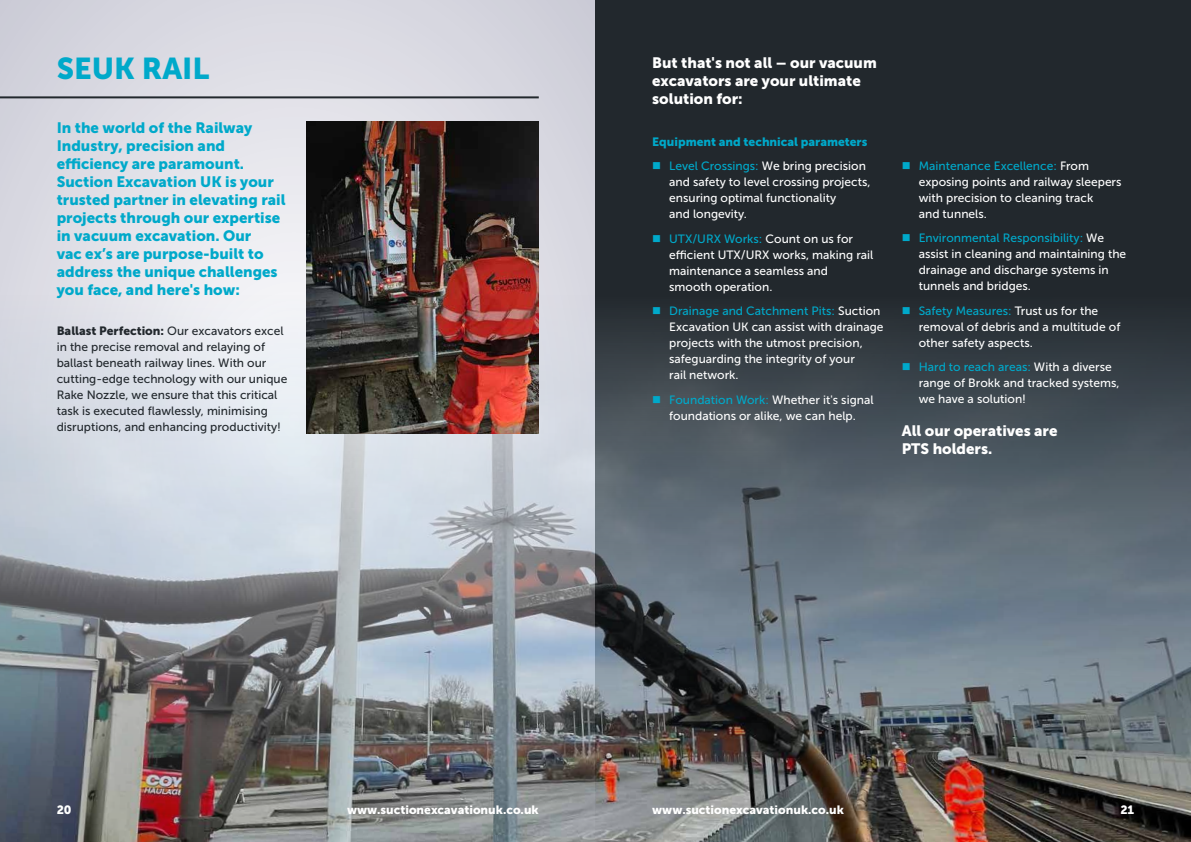
<style>
.page{position:relative;width:1191px;height:842px;background:#fff}
.page>*{position:absolute;margin:0;border:0;box-sizing:border-box;transform-origin:0 0}
.t1{font:30px "Museo Sans 900";color:#00a9ca}
.t2{font:15px/18px "Museo Sans 900";color:#00a9ca}
.t3{font:15px/18px "Museo Sans 900";color:#fff}
.t4{font:12px/16px "Museo Sans 500";color:#fff}
.t5{font:12px/16px "Museo Sans 500";color:#22282d}
.t6{font:12px "Museo Sans 900";color:#fff}
.t7{font:12px "Museo Sans 900";color:#22282d}
.t8{font:12px "Museo Sans 900";color:#00a9ca}
.s1{font-family:"Museo Sans 500"}
.s2{color:#00a9ca}
</style>
<div class="page">
<svg style="left:0;top:0;width:595px;height:288px;background:#dbdbe3"></svg>
<hr style="left:0;top:96px;width:539px;height:2px;background:#22282d">
<div style="left:595px;top:0;width:596px;height:842px;background:#22282d"></div>
<img style="left:0;top:288px;width:1191px;height:554px">
<img style="left:306px;top:122px;width:233px;height:312px">
<svg style="left:661px;top:315px;width:12px;height:1px"></svg>
<svg style="left:661px;top:404px;width:12px;height:1px"></svg>
<svg style="left:910px;top:315px;width:12px;height:1px"></svg>
<svg style="left:910px;top:371px;width:12px;height:1px"></svg>
<h1 class="t1" style="left:57px;top:52px;width:154px">SEUK RAIL</h1>
<p class="t2" style="left:57px;top:119px;width:230px">In the world of the Railway<br>Industry, precision and efficiency are paramount.<br>Suction Excavation UK is your trusted partner in elevating rail projects through our expertise in vacuum excavation. Our<br>vac ex’s are purpose-built to address the unique challenges you face, and here's how:</p>
<p class="t7" style="left:57px;top:324px;width:228px">Ballast Perfection: <span class="s1">Our excavators excel</span></p>
<p class="t5" style="left:57px;top:339px;width:232px">in the precise removal and relaying of ballast beneath railway lines. With our cutting-edge technology with our unique Rake Nozzle, we ensure that this critical task is executed flawlessly, minimising disruptions, and enhancing productivity!</p>
<p class="t3" style="left:652px;top:54px;width:226px">But that's not all – our vacuum excavators are your ultimate solution for:</p>
<p class="t8" style="left:652px;top:135px;width:217px">Equipment and technical parameters</p>
<p class="t4" style="left:669px;top:158px;width:203px;text-indent:-17px"><span class="s2">■ Level Crossings:</span> We bring precision and safety to level crossing projects, ensuring optimal functionality<br>and longevity.</p>
<p class="t4" style="left:669px;top:231px;width:206px;text-indent:-17px"><span class="s2">■ UTX/URX Works:</span> Count on us for efficient UTX/URX works, making rail maintenance a seamless and smooth operation.</p>
<p class="t4" style="left:669px;top:303px;width:216px;text-indent:-17px"><span class="s2">■ Drainage and Catchment Pits:</span> Suction<br>Excavation UK can assist with drainage projects with the utmost precision, safeguarding the integrity of your<br>rail network.</p>
<p class="t4" style="left:652px;top:392px;width:223px;text-align:center"><span class="s2">■ Foundation Work:</span> Whether it's signal foundations or alike, we can help.</p>
<p class="t4" style="left:918px;top:158px;width:204px;text-indent:-17px"><span class="s2">■ Maintenance Excellence:</span> From exposing points and railway sleepers with precision to cleaning track<br>and tunnels.</p>
<p class="t4" style="left:918px;top:230px;width:209px;text-indent:-17px"><span class="s2">■ Environmental Responsibility:</span> We assist in cleaning and maintaining the drainage and discharge systems in tunnels and bridges.</p>
<p class="t4" style="left:918px;top:303px;width:203px;text-indent:-17px"><span class="s2">■ Safety Measures:</span> Trust us for the removal of debris and a multitude of other safety aspects.</p>
<p class="t4" style="left:918px;top:359px;width:202px;text-indent:-17px"><span class="s2">■ Hard to reach areas:</span> With a diverse range of Brokk and tracked systems, we have a solution!</p>
<p class="t3" style="left:901px;top:421px;width:157px">All our operatives are<br>PTS holders.</p>
<p class="t6" style="left:57px;top:803px;width:16px">20</p>
<p class="t6" style="left:347px;top:803px;width:193px">www.suctionexcavationuk.co.uk</p>
<p class="t6" style="left:652px;top:803px;width:193px">www.suctionexcavationuk.co.uk</p>
<p class="t6" style="left:1120px;top:803px;width:15px">21</p>
</div>
